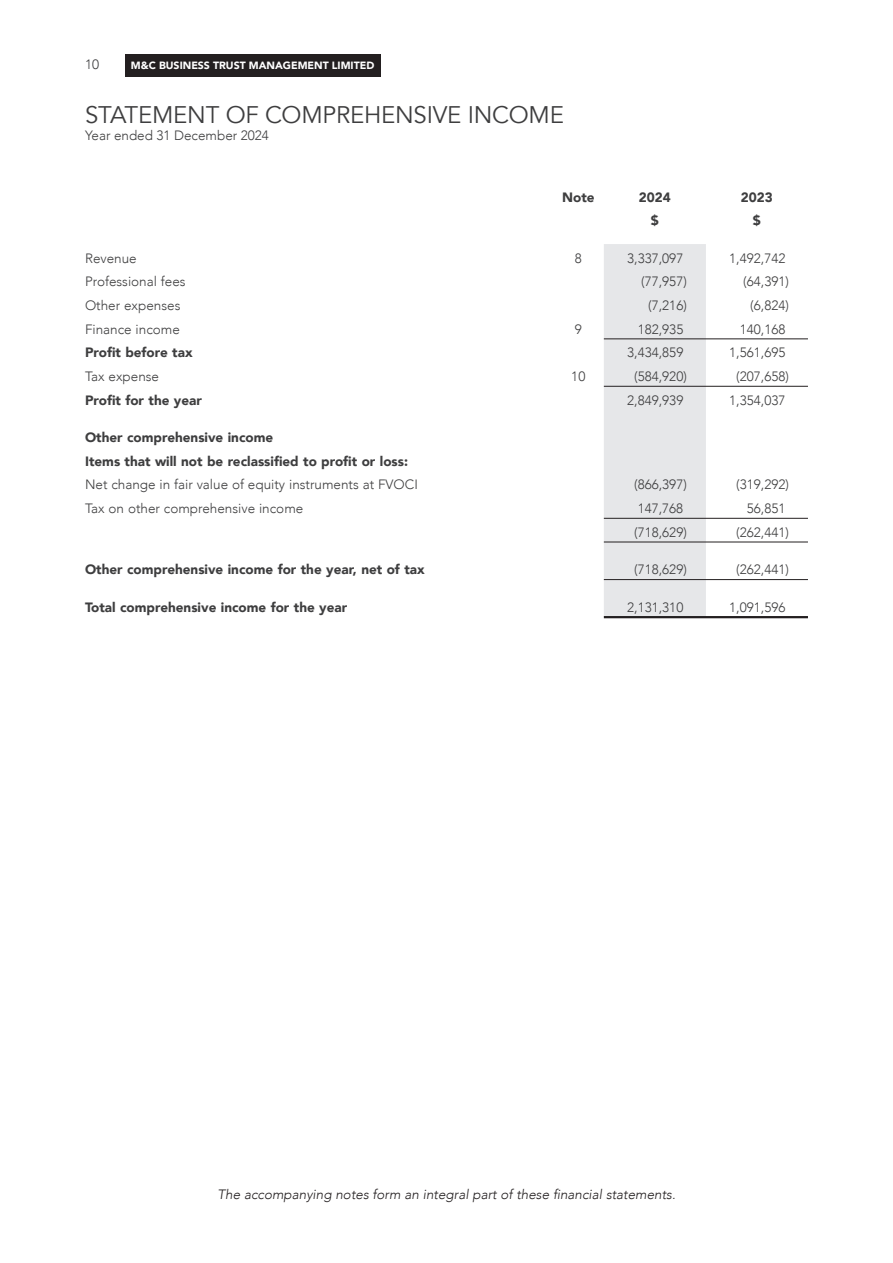
<style>
.page{position:relative;width:893px;height:1263px;background:#fff}
.page>*{position:absolute;margin:0;border:0;box-sizing:border-box;transform-origin:0 0}
.t1{font:24px "Avenir";letter-spacing:-.01em;color:#3e3e3f}
.t2{font:300 13.5px "Avenir";color:#3e3e3f}
.t3{font:900 13.5px/23.7px "Avenir";color:#3e3e3f}
.t4{font:italic 300 13.5px "Avenir";color:#231f20}
.t5{font:900 10.5px "Avenir";color:#fff}
</style>
<div class="page">
<div style="left:126px;top:54px;width:255px;height:23px;background:#231f20"></div>
<div style="left:604px;top:244px;width:102px;height:372px;background:#e6e7e9"></div>
<hr style="left:604px;top:338px;width:204px;height:1px;background:#231f20">
<hr style="left:604px;top:386px;width:204px;height:1px;background:#231f20">
<hr style="left:604px;top:518px;width:204px;height:1px;background:#231f20">
<hr style="left:604px;top:542px;width:204px;height:1px;background:#231f20">
<hr style="left:604px;top:579px;width:204px;height:1px;background:#231f20">
<hr style="left:604px;top:616px;width:204px;height:2px;background:#231f20">
<p class="t2" style="left:85px;top:55px;width:16px">10</p>
<h1 class="t1" style="left:85px;top:99px;width:480px">STATEMENT OF COMPREHENSIVE INCOME</h1>
<p class="t2" style="left:85px;top:126px;width:185px">Year ended 31 December 2024</p>
<p class="t5" style="left:131px;top:58px;width:245px">M&amp;C BUSINESS TRUST MANAGEMENT LIMITED</p>
<p class="t3" style="left:562px;top:186px;width:34px">Note</p>
<p class="t3" style="left:639px;top:186px;width:33px">2024</p>
<p class="t3" style="left:741px;top:186px;width:33px">2023</p>
<p class="t3" style="left:651px;top:209px;width:9px">$</p>
<p class="t3" style="left:753px;top:209px;width:9px">$</p>
<p class="t2" style="left:85px;top:249px;width:53px">Revenue</p>
<p class="t2" style="left:575px;top:249px;width:9px">8</p>
<p class="t2" style="left:627px;top:249px;width:58px">3,337,097</p>
<p class="t2" style="left:729px;top:249px;width:58px">1,492,742</p>
<p class="t2" style="left:85px;top:273px;width:102px">Professional fees</p>
<p class="t2" style="left:641px;top:273px;width:47px">(77,957)</p>
<p class="t2" style="left:743px;top:273px;width:47px">(64,391)</p>
<p class="t2" style="left:85px;top:297px;width:97px">Other expenses</p>
<p class="t2" style="left:648px;top:297px;width:40px">(7,216)</p>
<p class="t2" style="left:750px;top:297px;width:40px">(6,824)</p>
<p class="t2" style="left:85px;top:320px;width:96px">Finance income</p>
<p class="t2" style="left:575px;top:320px;width:9px">9</p>
<p class="t2" style="left:638px;top:320px;width:47px">182,935</p>
<p class="t2" style="left:740px;top:320px;width:47px">140,168</p>
<p class="t3" style="left:85px;top:341px;width:109px">Profit before tax</p>
<p class="t2" style="left:627px;top:344px;width:58px">3,434,859</p>
<p class="t2" style="left:729px;top:344px;width:58px">1,561,695</p>
<p class="t2" style="left:85px;top:368px;width:76px">Tax expense</p>
<p class="t2" style="left:571px;top:368px;width:16px">10</p>
<p class="t2" style="left:634px;top:368px;width:54px">(584,920)</p>
<p class="t2" style="left:736px;top:368px;width:54px">(207,658)</p>
<p class="t3" style="left:85px;top:389px;width:118px">Profit for the year</p>
<p class="t2" style="left:627px;top:391px;width:58px">2,849,939</p>
<p class="t2" style="left:729px;top:391px;width:58px">1,354,037</p>
<p class="t3" style="left:85px;top:426px;width:325px">Other comprehensive income<br>Items that will not be reclassified to profit or loss:</p>
<p class="t2" style="left:85px;top:476px;width:334px">Net change in fair value of equity instruments at FVOCI</p>
<p class="t2" style="left:634px;top:476px;width:54px">(866,397)</p>
<p class="t2" style="left:736px;top:476px;width:54px">(319,292)</p>
<p class="t2" style="left:85px;top:500px;width:220px">Tax on other comprehensive income</p>
<p class="t2" style="left:638px;top:500px;width:47px">147,768</p>
<p class="t2" style="left:747px;top:500px;width:40px">56,851</p>
<p class="t2" style="left:634px;top:523px;width:54px">(718,629)</p>
<p class="t2" style="left:736px;top:523px;width:54px">(262,441)</p>
<p class="t3" style="left:85px;top:558px;width:341px">Other comprehensive income for the year, net of tax</p>
<p class="t2" style="left:634px;top:561px;width:54px">(718,629)</p>
<p class="t2" style="left:736px;top:561px;width:54px">(262,441)</p>
<p class="t3" style="left:85px;top:596px;width:264px">Total comprehensive income for the year</p>
<p class="t2" style="left:627px;top:599px;width:58px">2,131,310</p>
<p class="t2" style="left:729px;top:599px;width:58px">1,091,596</p>
<p class="t4" style="left:217px;top:1186px;width:459px">The accompanying notes form an integral part of these financial statements.</p>
</div>
